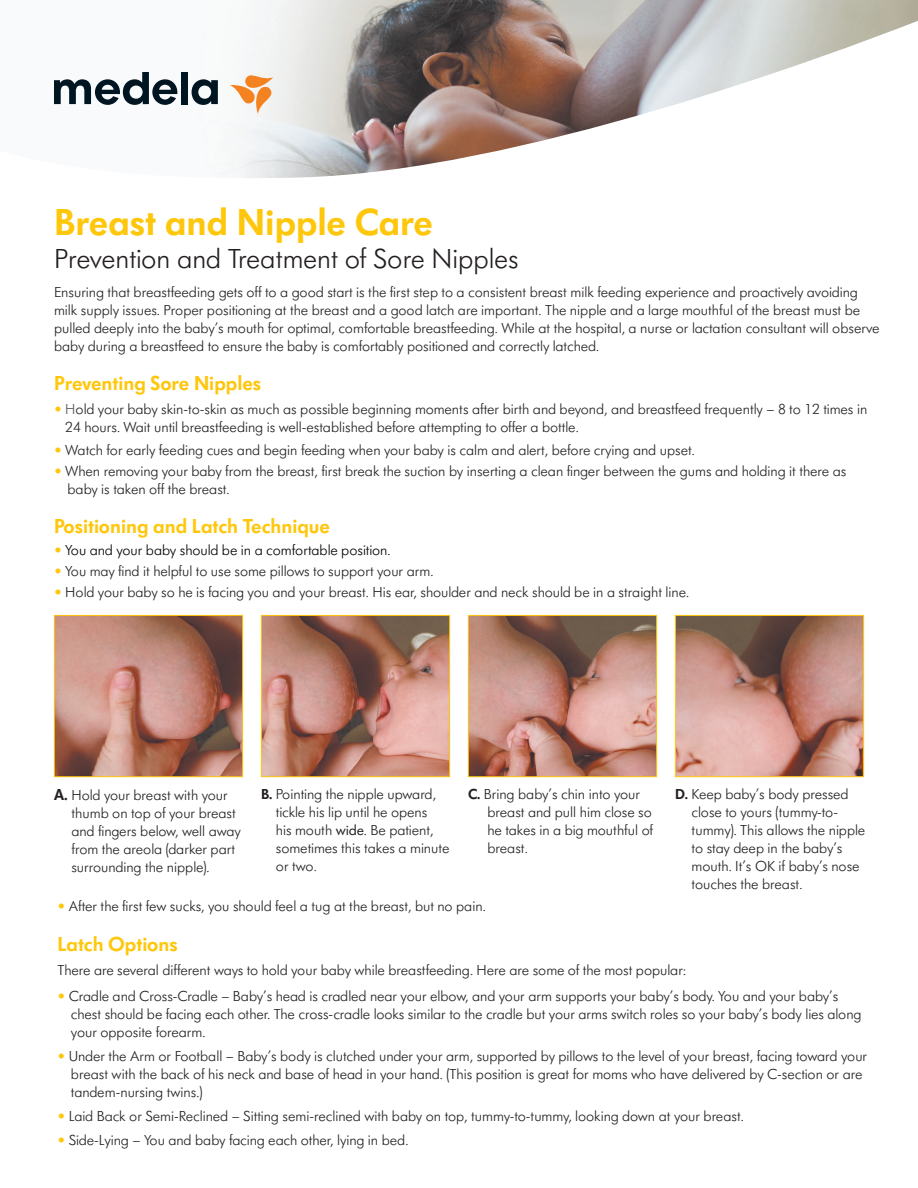
<style>
.page{position:relative;width:918px;height:1188px;background:#fff}
.page>*{position:absolute;margin:0;border:0;box-sizing:border-box;transform-origin:0 0}
.t1{font:600 39px "Futura SB Medela";color:#fec70c}
.t2{font:300 28.5px "Futura SB Medela";color:#231f20}
.t3{font:600 21px "Futura SB Medela";color:#fec70c}
.t4{font:300 15px/18px "Futura SB Medela";color:#231f20}
.t5{font:300 15px "Futura SB Medela";color:#000}
.s1{color:#fec70c}
.s2{color:#57585a}
.s3{font-weight:600;font-size:16.5px}
.s4{font-weight:600}
.s5{font-weight:400}
</style>
<div class="page">
<img style="left:177px;top:0;width:741px;height:178px">
<div style="left:181px;top:72px;width:7px;height:32px;background:#001522"></div>
<svg style="left:192px;top:79px;width:26px;height:26px"></svg>
<svg style="left:54px;top:72px;width:123px;height:33px"></svg>
<svg style="left:230px;top:73px;width:43px;height:41px"></svg>
<img style="left:56px;top:617px;width:185px;height:158px">
<div style="left:54px;top:615px;width:189px;height:162px;border:1px solid #fec70c"></div>
<img style="left:263px;top:617px;width:185px;height:158px">
<div style="left:261px;top:615px;width:189px;height:162px;border:1px solid #fec70c"></div>
<img style="left:470px;top:617px;width:185px;height:158px">
<div style="left:468px;top:615px;width:189px;height:162px;border:1px solid #fec70c"></div>
<img style="left:677px;top:617px;width:185px;height:158px">
<div style="left:675px;top:615px;width:189px;height:162px;border:1px solid #fec70c"></div>
<h1 class="t1" style="left:54px;top:199px;width:381px">Breast and Nipple Care</h1>
<h2 class="t2" style="left:54px;top:242px;width:466px">Prevention and Treatment of Sore Nipples</h2>
<p class="t4" style="left:54px;top:283px;width:827px">Ensuring that breastfeeding gets off to a good start is the first step to a consistent breast milk feeding experience and proactively avoiding milk supply issues. Proper positioning at the breast and a good latch are important. The nipple and a large mouthful of the breast must be pulled deeply into the baby’s mouth for optimal, comfortable breastfeeding. While at the hospital, a nurse or lactation consultant will observe baby during a breastfeed to ensure the baby is comfortably positioned and correctly latched.</p>
<h3 class="t3" style="left:54px;top:370px;width:209px">Preventing Sore Nipples</h3>
<p class="t4" style="left:65px;top:400px;width:804px;text-indent:-11px"><span class="s1">•</span> <span class="s2">H</span>old your baby skin-to-skin as much as possible beginning moments after birth and beyond, and breastfeed frequently – 8 to 12 times in<br>24 hours. Wait until breastfeeding is well-established before attempting to offer a bottle.</p>
<p class="t4" style="left:54px;top:441px;width:642px"><span class="s1">•</span> Watch for early feeding cues and begin feeding when your baby is calm and alert, before crying and upset.</p>
<p class="t4" style="left:68px;top:462px;width:780px;text-indent:-14px"><span class="s1">•</span> When removing your baby from the breast, first break the suction by inserting a clean finger between the gums and holding it there as baby is taken off the breast.</p>
<h3 class="t3" style="left:54px;top:513px;width:277px">Positioning and Latch Technique</h3>
<p class="t5" style="left:54px;top:541px;width:338px"><span class="s1">•</span> You and your baby should be in a comfortable position.</p>
<p class="t4" style="left:54px;top:562px;width:381px"><span class="s1">•</span> You may find it helpful to use some pillows to support your arm.</p>
<p class="t4" style="left:54px;top:583px;width:637px"><span class="s1">•</span> Hold your baby so he is facing you and your breast. His ear, shoulder and neck should be in a straight line.</p>
<p class="t4" style="left:71px;top:786px;width:171px;text-indent:-17px"><span class="s3">A.</span> Hold your breast with your thumb on top of your breast and fingers below, well away from the areola (darker part surrounding the nipple).</p>
<p class="t4" style="left:276px;top:785px;width:175px;text-indent:-15px"><span class="s4">B.</span> Pointing the nipple upward, tickle his lip until he opens<br>his mouth <span class="s5">wide</span>. Be patient, sometimes this takes a minute or two.</p>
<p class="t4" style="left:692px;top:785px;width:175px;text-indent:-17px"><span class="s4">D.</span> Keep baby’s body pressed close to yours (tummy-to&shy;tummy). This allows the nipple to stay deep in the baby’s mouth. It’s OK if baby’s nose touches the breast.</p>
<p class="t4" style="left:488px;top:785px;width:167px;text-indent:-20px"><span class="s4">C.</span> Bring baby’s chin into your breast and pull him close so he takes in a big mouthful of breast.</p>
<p class="t4" style="left:57px;top:896px;width:430px"><span class="s1">•</span> After the first few sucks, you should feel a tug at the breast, but no pain.</p>
<h3 class="t3" style="left:57px;top:931px;width:122px">Latch Options</h3>
<p class="t4" style="left:57px;top:961px;width:630px">There are several different ways to hold your baby while breastfeeding. Here are some of the most popular:</p>
<p class="t4" style="left:71px;top:987px;width:792px;text-indent:-14px"><span class="s1">•</span> Cradle and Cross-Cradle – Baby’s head is cradled near your elbow, and your arm supports your baby’s body. You and your baby’s chest should be facing each other. The cross-cradle looks similar to the cradle but your arms switch roles so your baby’s body lies along your opposite forearm.</p>
<p class="t4" style="left:71px;top:1047px;width:798px;text-indent:-14px"><span class="s1">•</span> Under the Arm or Football – Baby’s body is clutched under your arm, supported by pillows to the level of your breast, facing toward your breast with the back of his neck and base of head in your hand. (This position is great for moms who have delivered by C-section or are tandem-nursing twins.)</p>
<p class="t4" style="left:57px;top:1107px;width:688px"><span class="s1">•</span> Laid Back or Semi-Reclined – Sitting semi-reclined with baby on top, tummy-to-tummy, looking down at your breast.</p>
<p class="t4" style="left:57px;top:1131px;width:352px"><span class="s1">•</span> Side-Lying – You and baby facing each other, lying in bed.</p>
</div>
